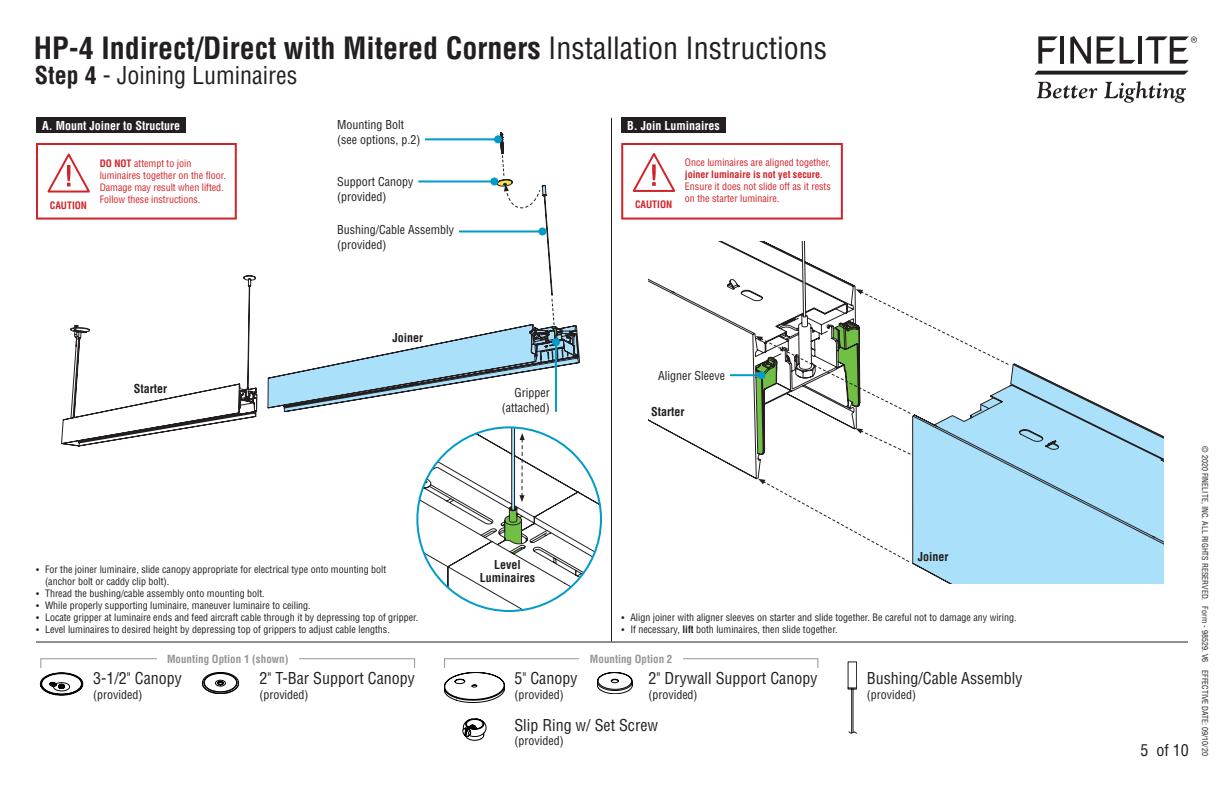
<style>
.page{position:relative;width:1224px;height:792px;background:#fff}
.page>*{position:absolute;margin:0;border:0;box-sizing:border-box;transform-origin:0 0}
.t1{font:700 condensed 30px "Helvetica";color:#231f20}
.t2{font:condensed 24px "Helvetica";color:#231f20}
.t3{font:condensed 16px "Helvetica";color:#231f20}
.t4{font:condensed 12px "Helvetica";color:#231f20}
.t5{font:700 condensed 12px "Helvetica";color:#231f20}
.t6{font:700 condensed 12px "Helvetica";color:#fff}
.t7{font:700 condensed 11px "Helvetica";color:#939598}
.t8{font:condensed 10px/12px "Helvetica";color:#231f20}
.Bottom_-_Note{font:condensed 10px/12px "Helvetica";color:#d1232a}
.Bottom_-_Note-2{font:700 condensed 10px "Helvetica";color:#d1232a}
.t9{font:condensed 8px "Helvetica";color:#231f20}
.s1{font-weight:400}
.s2{font-weight:700}
.s3{font-size:9px}
</style>
<div class="page">
<svg style="left:1034px;top:71px;width:155px;height:4px"></svg>
<svg style="left:1038px;top:36px;width:20px;height:28px"></svg>
<hr style="left:1060px;top:36px;width:4px;height:28px;background:#231f20">
<svg style="left:1070px;top:36px;width:21px;height:28px"></svg>
<svg style="left:1097px;top:36px;width:38px;height:28px"></svg>
<hr style="left:1138px;top:36px;width:4px;height:28px;background:#231f20">
<svg style="left:1145px;top:36px;width:52px;height:28px"></svg>
<svg style="left:1037px;top:82px;width:60px;height:16px"></svg>
<svg style="left:1104px;top:81px;width:82px;height:22px"></svg>
<svg style="left:648px;top:241px;width:516px;height:342px"></svg>
<svg style="left:755px;top:241px;width:409px;height:228px"></svg>
<svg style="left:463px;top:719px;width:23px;height:21px"></svg>
<svg style="left:597px;top:672px;width:35px;height:22px"></svg>
<svg style="left:40px;top:673px;width:43px;height:22px"></svg>
<div style="left:202px;top:672px;width:37px;height:22px;border:1px solid #000;border-radius:50%"></div>
<svg style="left:202px;top:673px;width:37px;height:20px"></svg>
<svg style="left:444px;top:672px;width:61px;height:31px"></svg>
<div style="left:40px;top:658px;width:375px;height:11px;border:1px solid #939598"></div>
<div style="left:444px;top:658px;width:374px;height:11px;border:1px solid #939598"></div>
<div style="left:157px;top:654px;width:141px;height:10px;background:#fff"></div>
<div style="left:580px;top:654px;width:103px;height:10px;background:#fff"></div>
<svg style="left:848px;top:662px;width:9px;height:71px"></svg>
<hr style="left:36px;top:642px;width:1152px;height:1px;background:#231f20">
<svg style="left:758px;top:479px;width:152px;height:84px"></svg>
<svg style="left:756px;top:289px;width:254px;height:167px"></svg>
<hr style="left:730px;top:374px;width:31px;height:2px;background:#009bca">
<div style="left:757px;top:371px;width:8px;height:8px;background:#009bca;border-radius:50%"></div>
<hr style="left:611px;top:118px;width:1px;height:524px;background:#231f20">
<div style="left:36px;top:118px;width:149px;height:15px;background:#231f20"></div>
<div style="left:621px;top:143px;width:222px;height:77px;border:2px solid #d1232a"></div>
<svg style="left:632px;top:153px;width:44px;height:39px"></svg>
<div style="left:621px;top:118px;width:105px;height:15px;background:#231f20"></div>
<svg style="left:45px;top:132px;width:556px;height:479px"></svg>
<h1 class="t1" style="left:34px;top:29px;width:795px">HP-4 Indirect/Direct with Mitered Corners <span class="s1">Installation Instructions</span></h1>
<p class="t2" style="left:35px;top:60px;width:264px"><span class="s2">Step 4</span> - Joining Luminaires</p>
<p class="t6" style="left:42px;top:118px;width:139px">A. Mount Joiner to Structure</p>
<p class="Bottom_-_Note-2" style="left:50px;top:199px;width:39px">CAUTION</p>
<p class="Bottom_-_Note" style="left:100px;top:157px;width:128px"><span class="s2">DO NOT</span> attempt to join luminaires together on the floor.<br>Damage may result when lifted.<br>Follow these instructions.</p>
<p class="t5" style="left:134px;top:382px;width:35px">Starter</p>
<p class="t4" style="left:337px;top:117px;width:69px">Mounting Bolt</p>
<p class="t4" style="left:337px;top:132px;width:85px">(see options, p.2)</p>
<p class="t4" style="left:337px;top:175px;width:78px">Support Canopy</p>
<p class="t4" style="left:337px;top:189px;width:51px">(provided)</p>
<p class="t4" style="left:337px;top:223px;width:118px">Bushing/Cable Assembly</p>
<p class="t4" style="left:337px;top:237px;width:51px">(provided)</p>
<p class="t5" style="left:392px;top:330px;width:32px">Joiner</p>
<p class="t4" style="left:515px;top:386px;width:37px">Gripper</p>
<p class="t4" style="left:502px;top:400px;width:49px">(attached)</p>
<p class="t8" style="left:45px;top:563px;width:343px;text-indent:-9px"><span class="s3">•</span> For the joiner luminaire, slide canopy appropriate for electrical type onto mounting bolt (anchor bolt or caddy clip bolt).</p>
<p class="t8" style="left:36px;top:587px;width:230px"><span class="s3">•</span> Thread the bushing/cable assembly onto mounting bolt.</p>
<p class="t8" style="left:36px;top:599px;width:276px"><span class="s3">•</span> While properly supporting luminaire, maneuver luminaire to ceiling.</p>
<p class="t8" style="left:36px;top:611px;width:384px"><span class="s3">•</span> Locate gripper at luminaire ends and feed aircraft cable through it by depressing top of gripper.</p>
<p class="t8" style="left:36px;top:623px;width:355px"><span class="s3">•</span> Level luminaires to desired height by depressing top of grippers to adjust cable lengths.</p>
<p class="t5" style="left:494px;top:557px;width:28px">Level</p>
<p class="t5" style="left:480px;top:570px;width:57px">Luminaires</p>
<p class="t6" style="left:627px;top:118px;width:94px">B. Join Luminaires</p>
<p class="Bottom_-_Note-2" style="left:635px;top:199px;width:39px">CAUTION</p>
<p class="Bottom_-_Note" style="left:685px;top:156px;width:147px">Once luminaires are aligned together, <span class="s2">joiner luminaire is not yet secure</span>.<br>Ensure it does not slide off as it rests on the starter luminaire.</p>
<p class="t4" style="left:658px;top:368px;width:68px">Aligner Sleeve</p>
<p class="t5" style="left:651px;top:404px;width:35px">Starter</p>
<p class="t5" style="left:918px;top:549px;width:32px">Joiner</p>
<p class="t8" style="left:621px;top:611px;width:397px"><span class="s3">•</span> Align joiner with aligner sleeves on starter and slide together. Be careful not to damage any wiring.</p>
<p class="t8" style="left:621px;top:623px;width:218px"><span class="s3">•</span> If necessary, <span class="s2">lift</span> both luminaires, then slide together.</p>
<p class="t7" style="left:167px;top:652px;width:123px">Mounting Option 1 (shown)</p>
<p class="t7" style="left:590px;top:652px;width:84px">Mounting Option 2</p>
<p class="t3" style="left:93px;top:669px;width:90px">3-1/2" Canopy</p>
<p class="t4" style="left:93px;top:687px;width:51px">(provided)</p>
<p class="t3" style="left:259px;top:669px;width:157px">2" T-Bar Support Canopy</p>
<p class="t4" style="left:259px;top:687px;width:51px">(provided)</p>
<p class="t3" style="left:514px;top:669px;width:65px">5" Canopy</p>
<p class="t4" style="left:514px;top:687px;width:51px">(provided)</p>
<p class="t3" style="left:648px;top:669px;width:171px">2" Drywall Support Canopy</p>
<p class="t4" style="left:648px;top:687px;width:51px">(provided)</p>
<p class="t3" style="left:514px;top:715px;width:145px">Slip Ring w/ Set Screw</p>
<p class="t4" style="left:514px;top:733px;width:51px">(provided)</p>
<p class="t3" style="left:867px;top:669px;width:157px">Bushing/Cable Assembly</p>
<p class="t4" style="left:867px;top:687px;width:51px">(provided)</p>
<h3 class="t3" style="left:1140px;top:740px;width:50px">5 of 10</h3>
<p class="t9" style="left:1210px;top:446px;width:311px;rotate:90deg">© 2020 FINELITE, INC. ALL RIGHTS RESERVED. Form - 98529. V6 EFFECTIVE DATE: 09/10/20</p>
</div>
